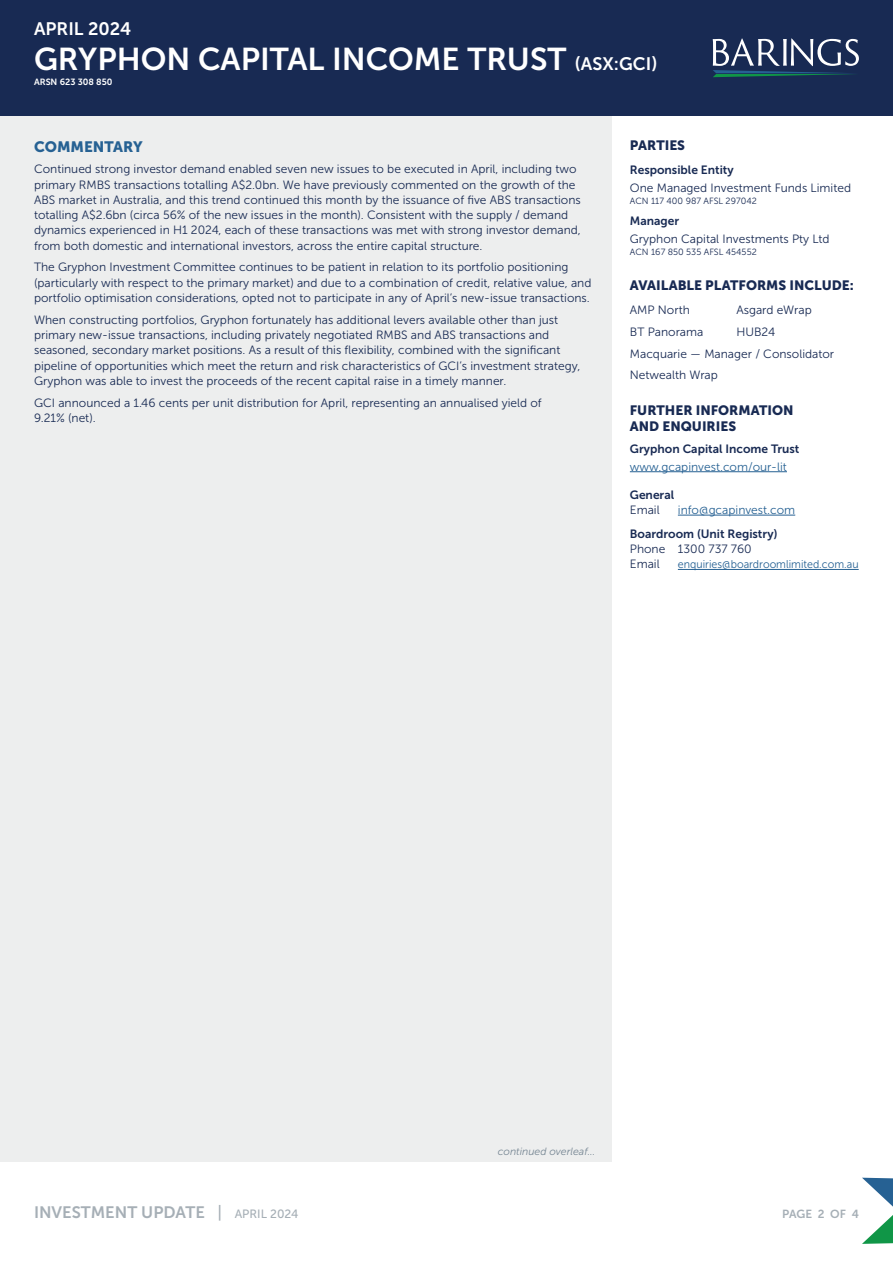
<style>
.page{position:relative;width:893px;height:1263px;background:#fff}
.page>*{position:absolute;margin:0;border:0;box-sizing:border-box;transform-origin:0 0}
.t1{font:31.5px "Museo Sans 700";color:#fff}
.t2{font:18px "Museo Sans 700";color:#fff}
.t3{font:16.5px "Museo Sans 700";color:#a6afb6}
.t4{font:15px "Museo Sans 900";color:#266193}
.t5{font:13.5px/16.5px "Museo Sans 900";color:#182a53}
.t6{font:12px/15.3px "Museo Sans 300";color:#182a53}
.t7{font:12px "Museo Sans 700";color:#182a53}
.t8{font:12px "Museo Sans 300";color:#266193}
.t9{font:11.7px "Museo Sans 700";color:#a6afb6}
.t10{font:11.25px "Museo Sans 300";color:#266193;scale:.95 1}
.t11{font:italic 10.5px "Museo Sans 300";color:#768693}
.t12{font:9px "Museo Sans 300";color:#182a53}
.t13{font:9px "Museo Sans 700";color:#fff}
.s1{font-size:18px}
.s2{font-family:"Museo Sans 500"}
.s3{font-family:"Museo Sans 500";font-size:12px}
</style>
<div class="page">
<div style="left:0;top:0;width:893px;height:116px;background:#182a53"></div>
<svg style="left:862px;top:1215px;width:31px;height:29px"></svg>
<svg style="left:862px;top:1178px;width:31px;height:28px"></svg>
<svg style="left:713px;top:38px;width:146px;height:39px"></svg>
<div style="left:0;top:116px;width:893px;height:1045px;background:#edeeee"></div>
<div style="left:612px;top:116px;width:281px;height:1045px;background:#fff"></div>
<hr style="left:630px;top:471px;width:157px;height:1px;background:#266193">
<hr style="left:678px;top:515px;width:117px;height:1px;background:#266193">
<hr style="left:678px;top:569px;width:181px;height:1px;background:#266193">
<h2 class="t2" style="left:34px;top:18px;width:99px">APRIL 2024</h2>
<h1 class="t1" style="left:34px;top:41px;width:625px">GRYPHON CAPITAL INCOME TRUST <span class="s1">(ASX: GCI)</span></h1>
<p class="t13" style="left:34px;top:77px;width:80px">ARSN 623 308 850</p>
<p class="t4" style="left:34px;top:138px;width:110px">COMMENTARY</p>
<p class="t6" style="left:34px;top:162px;width:548px">Continued strong investor demand enabled seven new issues to be executed in April, including two primary RMBS transactions totalling A$2.0bn. We have previously commented on the growth of the ABS market in Australia, and this trend continued this month by the issuance of five ABS transactions totalling A$2.6bn (circa 56% of the new issues in the month). Consistent with the supply / demand dynamics experienced in H1 2024, each of these transactions was met with strong investor demand, from both domestic and international investors, across the entire capital structure.</p>
<p class="t6" style="left:34px;top:260px;width:559px">The Gryphon Investment Committee continues to be patient in relation to its portfolio positioning (particularly with respect to the primary market) and due to a combination of credit, relative value, and portfolio optimisation considerations, opted not to participate in any of April’s new-issue transactions.</p>
<p class="t6" style="left:34px;top:312px;width:548px">When constructing portfolios, Gryphon fortunately has additional levers available other than just primary new-issue transactions, including privately negotiated RMBS and ABS transactions and seasoned, secondary market positions. As a result of this flexibility, combined with the significant pipeline of opportunities which meet the return and risk characteristics of GCI’s investment strategy, Gryphon was able to invest the proceeds of the recent capital raise in a timely manner.</p>
<p class="t6" style="left:34px;top:395px;width:509px">GCI announced a 1.46 cents per unit distribution for April, representing an annualised yield of<br>9.21% (net).</p>
<p class="t5" style="left:630px;top:137px;width:57px">PARTIES</p>
<p class="t7" style="left:630px;top:163px;width:105px">Responsible Entity</p>
<p class="t6" style="left:630px;top:180px;width:223px">One Managed Investment Funds Limited</p>
<p class="t12" style="left:630px;top:196px;width:128px">ACN 117 400 987 AFSL 297042</p>
<p class="t7" style="left:630px;top:215px;width:51px">Manager</p>
<p class="t6" style="left:630px;top:231px;width:201px">Gryphon Capital Investments Pty Ltd</p>
<p class="t12" style="left:630px;top:247px;width:128px">ACN 167 850 535 AFSL 454552</p>
<p class="t5" style="left:630px;top:277px;width:225px">AVAILABLE PLATFORMS INCLUDE:</p>
<p class="t6" style="left:630px;top:303px;width:61px">AMP North</p>
<p class="t6" style="left:736px;top:303px;width:77px">Asgard eWrap</p>
<p class="t6" style="left:630px;top:324px;width:75px">BT Panorama</p>
<p class="t6" style="left:630px;top:321px;width:206px;line-height:21.8px;text-indent:106px">HUB24<br>Macquarie — Manager / Consolidator<br>Netwealth Wrap</p>
<p class="t5" style="left:630px;top:402px;width:165px">FURTHER INFORMATION<br>AND ENQUIRIES</p>
<p class="t7" style="left:630px;top:442px;width:171px">Gryphon Capital Income Trust</p>
<p class="t8" style="left:630px;top:460px;width:159px">www.gcapinvest.com/our-lit</p>
<p class="t7" style="left:630px;top:488px;width:46px">General</p>
<p class="t6" style="left:630px;top:502px;width:31px">Email</p>
<p class="t8" style="left:678px;top:503px;width:119px">info@gcapinvest.com</p>
<p class="t7" style="left:630px;top:527px;width:149px">Boardroom (Unit Registry)</p>
<p class="t6" style="left:630px;top:541px;width:123px">Phone 1300 737 760<br>Email</p>
<p class="t10" style="left:678px;top:558px;width:192px">enquiries@boardroomlimited.com.au</p>
<p class="t11" style="left:498px;top:1146px;width:99px">continued overleaf...</p>
<h3 class="t3" style="left:34px;top:1203px;width:266px">INVESTMENT UPDATE <span class="s2">|</span> <span class="s3">APRIL 2024</span></h3>
<p class="t9" style="left:782px;top:1207px;width:78px">PAGE 2 OF 4</p>
</div>
